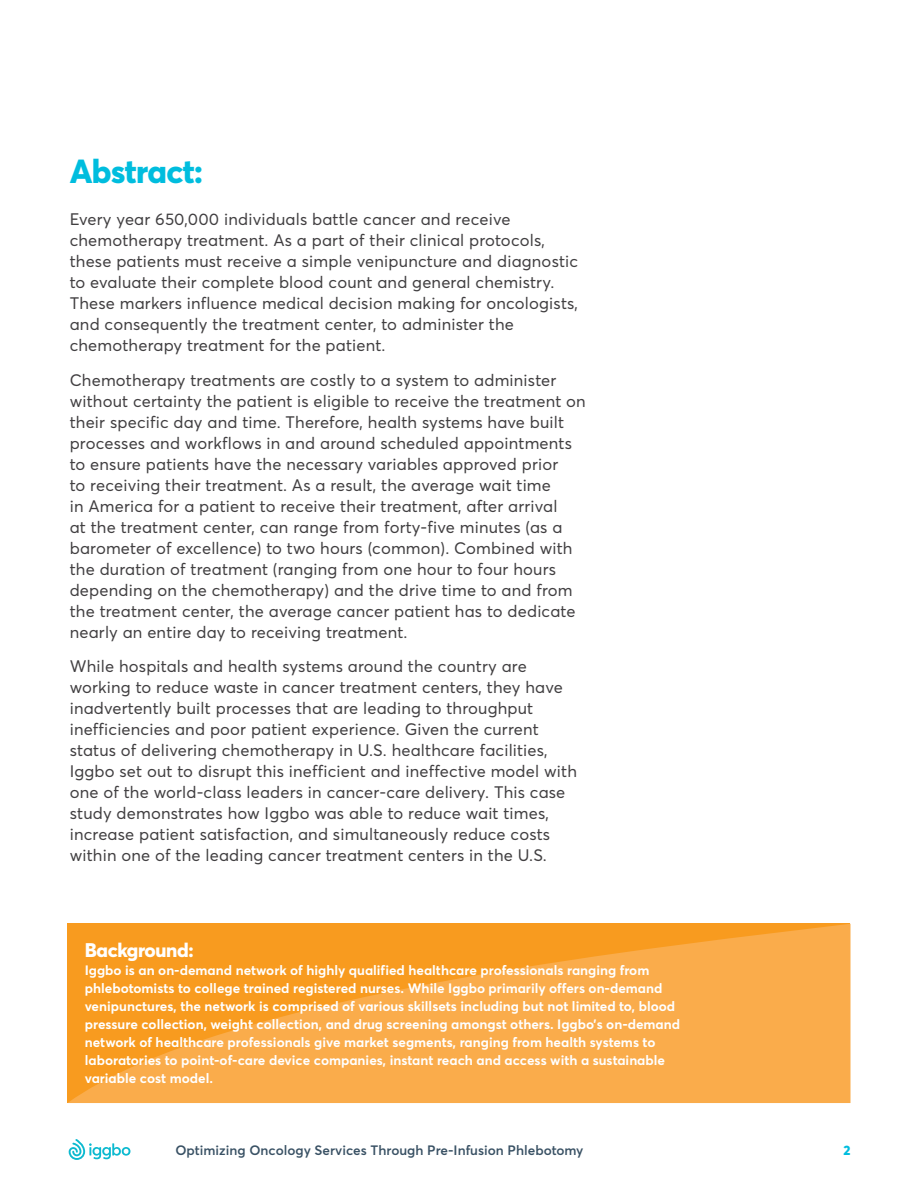
<style>
.page{position:relative;width:918px;height:1188px;background:#fff}
.page>*{position:absolute;margin:0;border:0;box-sizing:border-box;transform-origin:0 0}
.S1{font:800 33px "Averta";letter-spacing:-.02em;color:#00bdde}
.S1-2{font:800 19.5px "Averta";letter-spacing:-.02em;color:#fff}
.Body_BASE{font:16.5px/21px "Averta";letter-spacing:.01em;color:#413f41}
.Body_BASE-2{font:700 13.5px/18px "Averta";color:#fff}
.t1{font:600 13.5px "Averta";color:#395164}
.t2{font:800 13.5px "Averta";color:#00bdde}
</style>
<div class="page">
<svg style="left:68px;top:924px;width:782px;height:179px;fill:#faac4b"></svg>
<svg style="left:69px;top:1139px;width:61px;height:21px"></svg>
<p class="S1" style="left:70px;top:150px;width:135px">Abstract:</p>
<p class="Body_BASE" style="left:70px;top:209px;width:510px">Every year 650,000 individuals battle cancer and receive chemotherapy treatment. As a part of their clinical protocols, these patients must receive a simple venipuncture and diagnostic to evaluate their complete blood count and general chemistry.<br>These markers influence medical decision making for oncologists, and consequently the treatment center, to administer the chemotherapy treatment for the patient.</p>
<p class="Body_BASE" style="left:70px;top:369px;width:518px">Chemotherapy treatments are costly to a system to administer without certainty the patient is eligible to receive the treatment on their specific day and time. Therefore, health systems have built processes and workflows in and around scheduled appointments to ensure patients have the necessary variables approved prior<br>to receiving their treatment. As a result, the average wait time<br>in America for a patient to receive their treatment, after arrival<br>at the treatment center, can range from forty-five minutes (as a barometer of excellence) to two hours (common). Combined with the duration of treatment (ranging from one hour to four hours depending on the chemotherapy) and the drive time to and from the treatment center, the average cancer patient has to dedicate nearly an entire day to receiving treatment.</p>
<p class="Body_BASE" style="left:70px;top:656px;width:509px">While hospitals and health systems around the country are working to reduce waste in cancer treatment centers, they have inadvertently built processes that are leading to throughput inefficiencies and poor patient experience. Given the current status of delivering chemotherapy in U.S. healthcare facilities, Iggbo set out to disrupt this inefficient and ineffective model with one of the world-class leaders in cancer-care delivery. This case study demonstrates how Iggbo was able to reduce wait times, increase patient satisfaction, and simultaneously reduce costs within one of the leading cancer treatment centers in the U.S.</p>
<p class="S1-2" style="left:85px;top:938px;width:110px">Background:</p>
<p class="Body_BASE-2" style="left:85px;top:961px;width:597px">Iggbo is an on-demand network of highly qualified healthcare professionals ranging from phlebotomists to college trained registered nurses. While Iggbo primarily offers on-demand venipunctures, the network is comprised of various skillsets including but not limited to, blood pressure collection, weight collection, and drug screening amongst others. Iggbo’s on-demand network of healthcare professionals give market segments, ranging from health systems to laboratories to point-of-care device companies, instant reach and access with a sustainable variable cost model.</p>
<p class="t1" style="left:175px;top:1142px;width:410px">Optimizing Oncology Services Through Pre-Infusion Phlebotomy</p>
<p class="t2" style="left:843px;top:1142px;width:9px">2</p>
</div>
